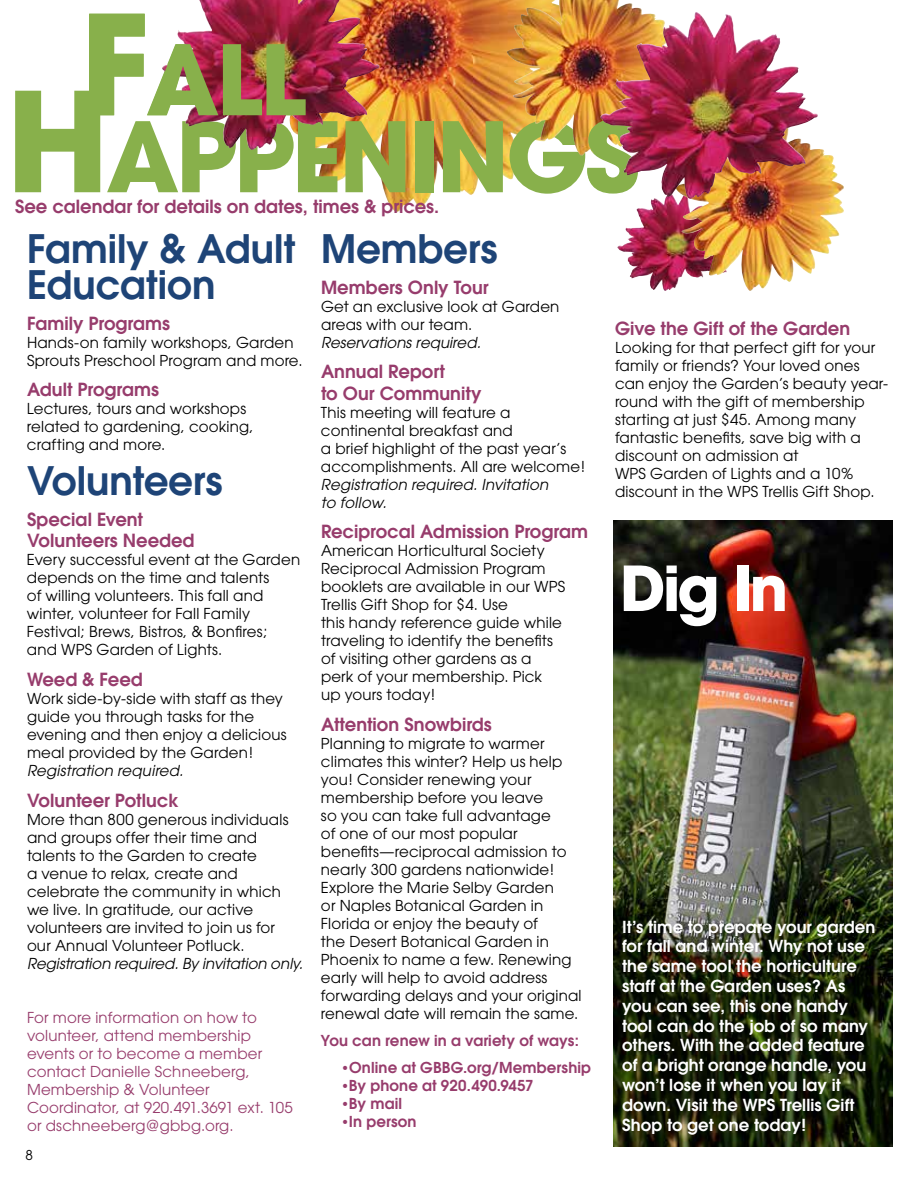
<style>
.page{position:relative;width:918px;height:1188px;background:#fff}
.page>*{position:absolute;margin:0;border:0;box-sizing:border-box;transform-origin:0 0}
.t1{font:700 96px/76.9px "Avant Garde";letter-spacing:-.035em;color:#88b04b}
.t2{font:700 61.5px "Avant Garde";color:#fff}
.t3{font:600 39px/36px "Avant Garde";color:#1e4477}
.t4{font:600 18px/21.6px "Avant Garde";color:#973c6c}
.t5{font:600 16.5px/19.8px "Avant Garde";letter-spacing:.005em;color:#fff}
.t6{font:15px/18px "Avant Garde";letter-spacing:.01em;color:#000}
.t7{font:15px/18px "Avant Garde";letter-spacing:.01em;color:#973c6c}
.t8{font:italic 15px/18px "Avant Garde";color:#000}
.t9{font:600 15px "Avant Garde";letter-spacing:.01em;color:#973c6c}
.t10{font:13.5px "Avant Garde";color:#000}
.s1{font-size:137.25px}
.s2{font-size:13.5px}
</style>
<div class="page">
<img style="left:617px;top:199px;width:58px;height:92px">
<img style="left:675px;top:119px;width:153px;height:172px">
<img style="left:308px;top:0;width:212px;height:212px">
<img style="left:507px;top:0;width:149px;height:156px">
<img style="left:599px;top:18px;width:161px;height:181px">
<img style="left:162px;top:0;width:206px;height:150px">
<img style="left:614px;top:521px;width:278px;height:626px">
<h1 class="t1" style="left:80px;top:41px;width:179px"><span class="s1">F</span>ALL</h1>
<h1 class="t1" style="left:6px;top:41px;width:636px;text-indent:210px">L<br><span class="s1">H</span>APPENINGS</h1>
<p class="t4" style="left:15px;top:195px;width:426px">See calendar for details on dates, times &amp; prices.</p>
<h3 class="t3" style="left:27px;top:230px;width:270px">Family &amp; Adult<br>Education</h3>
<p class="t4" style="left:27px;top:312px;width:145px">Family Programs</p>
<p class="t6" style="left:27px;top:333px;width:277px">Hands-on family workshops, Garden<br>Sprouts Preschool Program and more.</p>
<p class="t4" style="left:27px;top:379px;width:134px">Adult Programs</p>
<p class="t6" style="left:27px;top:400px;width:228px">Lectures, tours and workshops related to gardening, cooking, crafting and more.</p>
<h3 class="t3" style="left:27px;top:462px;width:197px">Volunteers</h3>
<p class="t4" style="left:27px;top:508px;width:169px">Special Event<br>Volunteers Needed</p>
<p class="t6" style="left:27px;top:551px;width:275px">Every successful event at the Garden depends on the time and talents<br>of willing volunteers. This fall and winter, volunteer for Fall Family Festival; Brews, Bistros, &amp; Bonfires; and WPS Garden of Lights.</p>
<p class="t4" style="left:27px;top:668px;width:117px">Weed &amp; Feed</p>
<p class="t6" style="left:27px;top:690px;width:261px">Work side-by-side with staff as they guide you through tasks for the evening and then enjoy a delicious meal provided by the Garden!</p>
<p class="t8" style="left:27px;top:762px;width:158px">Registration required.</p>
<p class="t4" style="left:27px;top:789px;width:153px">Volunteer Potluck</p>
<p class="t6" style="left:27px;top:810px;width:263px">More than 800 generous individuals and groups offer their time and talents to the Garden to create<br>a venue to relax, create and celebrate the community in which we live. In gratitude, our active volunteers are invited to join us for our Annual Volunteer Potluck.</p>
<p class="t8" style="left:27px;top:954px;width:278px">Registration required. By invitation only.</p>
<p class="t7" style="left:27px;top:1008px;width:267px">For more information on how to volunteer, attend membership events or to become a member contact Danielle Schneeberg,<br>Membership &amp; Volunteer<br>Coordinator, at 920.491.3691 ext. 105 or dschneeberg@gbbg.org.</p>
<p class="t10" style="left:26px;top:1147px;width:9px">8</p>
<h3 class="t3" style="left:321px;top:230px;width:178px">Members</h3>
<p class="t4" style="left:321px;top:276px;width:169px">Members Only Tour</p>
<p class="t6" style="left:321px;top:297px;width:240px">Get an exclusive look at Garden areas with our team.</p>
<p class="t8" style="left:321px;top:333px;width:161px">Reservations required.</p>
<p class="t4" style="left:321px;top:361px;width:162px">Annual Report<br>to Our Community</p>
<p class="t6" style="left:321px;top:403px;width:266px">This meeting will feature a continental breakfast and<br>a brief highlight of the past year’s accomplishments. All are welcome!</p>
<p class="t8" style="left:321px;top:475px;width:229px">Registration required. Invitation to follow.</p>
<p class="t4" style="left:321px;top:521px;width:269px">Reciprocal Admission Program</p>
<p class="t6" style="left:321px;top:542px;width:246px">American Horticultural Society<br>Reciprocal Admission Program booklets are available in our WPS<br>Trellis Gift Shop for $4. Use<br>this handy reference guide while traveling to identify the benefits of visiting other gardens as a perk of your membership. Pick up yours today!</p>
<p class="t4" style="left:321px;top:713px;width:172px">Attention Snowbirds</p>
<p class="t6" style="left:321px;top:735px;width:262px">Planning to migrate to warmer climates this winter? Help us help you! Consider renewing your membership before you leave<br>so you can take full advantage<br>of one of our most popular benefits—reciprocal admission to nearly 300 gardens nationwide!<br>Explore the Marie Selby Garden<br>or Naples Botanical Garden in<br>Florida or enjoy the beauty of<br>the Desert Botanical Garden in<br>Phoenix to name a few. Renewing early will help to avoid address forwarding delays and your original renewal date will remain the same.</p>
<p class="t9" style="left:321px;top:1031px;width:260px">You can renew in a variety of ways:</p>
<p class="t9" style="left:341px;top:1058px;width:251px"><span class="s2">•</span>Online at GBBG.org/Membership</p>
<p class="t9" style="left:341px;top:1076px;width:194px"><span class="s2">•</span>By phone at 920.490.9457</p>
<p class="t9" style="left:341px;top:1094px;width:62px"><span class="s2">•</span>By mail</p>
<p class="t9" style="left:341px;top:1112px;width:77px"><span class="s2">•</span>In person</p>
<p class="t4" style="left:615px;top:317px;width:237px">Give the Gift of the Garden</p>
<p class="t6" style="left:615px;top:339px;width:275px">Looking for that perfect gift for your family or friends? Your loved ones can enjoy the Garden’s beauty year&shy;round with the gift of membership starting at just $45. Among many fantastic benefits, save big with a discount on admission at<br>WPS Garden of Lights and a 10% discount in the WPS Trellis Gift Shop.</p>
<h2 class="t2" style="left:620px;top:548px;width:170px">Dig In</h2>
<p class="t5" style="left:622px;top:916px;width:255px">It’s time to prepare your garden for fall and winter. Why not use the same tool the horticulture staff at the Garden uses? As you can see, this one handy tool can do the job of so many others. With the added feature of a bright orange handle, you won’t lose it when you lay it down. Visit the WPS Trellis Gift<br>Shop to get one today!</p>
</div>
